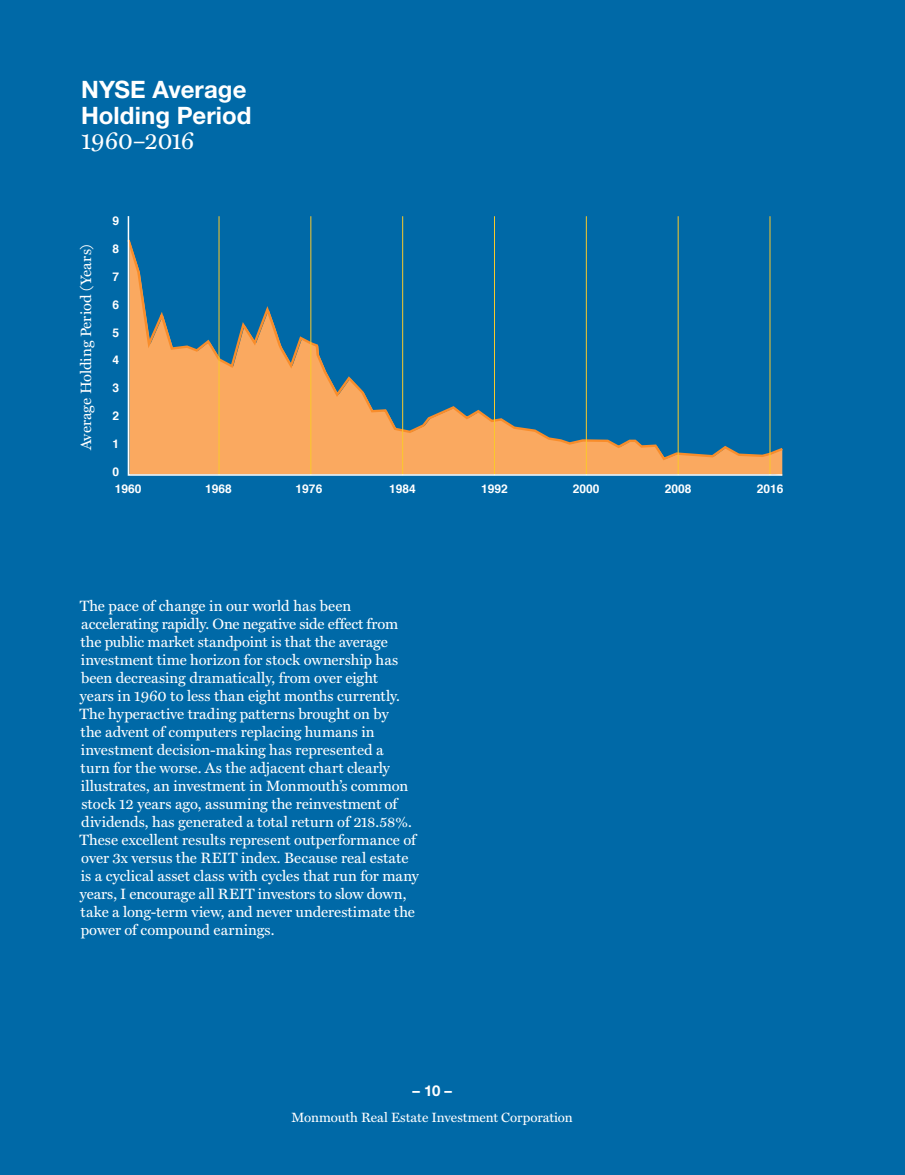
<style>
.page{position:relative;width:905px;height:1175px;background:#fff}
.page>*{position:absolute;margin:0;border:0;box-sizing:border-box;transform-origin:0 0}
.t1{font:700 24px/25.5px "Helvetica Neue LT Std";letter-spacing:.005em;color:#fff}
.t2{font:24px "Miller Text";letter-spacing:-.01em;color:#fff}
.t3{font:15px/18px "Miller Text";color:#fff}
.t4{font:700 15px "Helvetica Neue LT Std";color:#fff}
.t5{font:13.5px "Miller Text";color:#fff}
.t6{font:700 12px "Helvetica";color:#fff}
</style>
<div class="page">
<div style="left:0;top:0;width:904px;height:1174px;background:#0069a7"></div>
<svg style="left:127px;top:216px;width:656px;height:260px"></svg>
<h1 class="t1" style="left:81px;top:76px;width:172px">NYSE Average<br>Holding Period</h1>
<h1 class="t2" style="left:81px;top:127px;width:115px">1960–2016</h1>
<p class="t3" style="left:78px;top:450px;width:206px;rotate:-90deg">Average Holding Period (Years)</p>
<p class="t6" style="left:112px;top:211px;width:8px">9</p>
<p class="t6" style="left:112px;top:239px;width:8px">8</p>
<p class="t6" style="left:112px;top:267px;width:8px">7</p>
<p class="t6" style="left:112px;top:295px;width:8px">6</p>
<p class="t6" style="left:112px;top:323px;width:8px">5</p>
<p class="t6" style="left:112px;top:350px;width:8px">4</p>
<p class="t6" style="left:112px;top:378px;width:8px">3</p>
<p class="t6" style="left:112px;top:406px;width:8px">2</p>
<p class="t6" style="left:112px;top:434px;width:8px">1</p>
<p class="t6" style="left:112px;top:462px;width:8px">0</p>
<p class="t6" style="left:115px;top:479px;width:28px">1960</p>
<p class="t6" style="left:205px;top:479px;width:28px">1968</p>
<p class="t6" style="left:295px;top:479px;width:28px">1976</p>
<p class="t6" style="left:389px;top:479px;width:28px">1984</p>
<p class="t6" style="left:481px;top:479px;width:28px">1992</p>
<p class="t6" style="left:573px;top:479px;width:28px">2000</p>
<p class="t6" style="left:665px;top:479px;width:28px">2008</p>
<p class="t6" style="left:756px;top:479px;width:28px">2016</p>
<p class="t3" style="left:80px;top:597px;width:341px">The pace of change in our world has been accelerating rapidly. One negative side effect from the public market standpoint is that the average investment time horizon for stock ownership has been decreasing dramatically, from over eight<br>years in 1960 to less than eight months currently.<br>The hyperactive trading patterns brought on by<br>the advent of computers replacing humans in investment decision-making has represented a<br>turn for the worse. As the adjacent chart clearly illustrates, an investment in Monmouth’s common stock 12 years ago, assuming the reinvestment of dividends, has generated a total return of 218.58%.<br>These excellent results represent outperformance of over 3x versus the REIT index. Because real estate is a cyclical asset class with cycles that run for many years, I encourage all REIT investors to slow down, take a long-term view, and never underestimate the power of compound earnings.</p>
<p class="t4" style="left:412px;top:1081px;width:41px">– 10 –</p>
<p class="t5" style="left:291px;top:1109px;width:283px">Monmouth Real Estate Investment Corporation</p>
</div>
